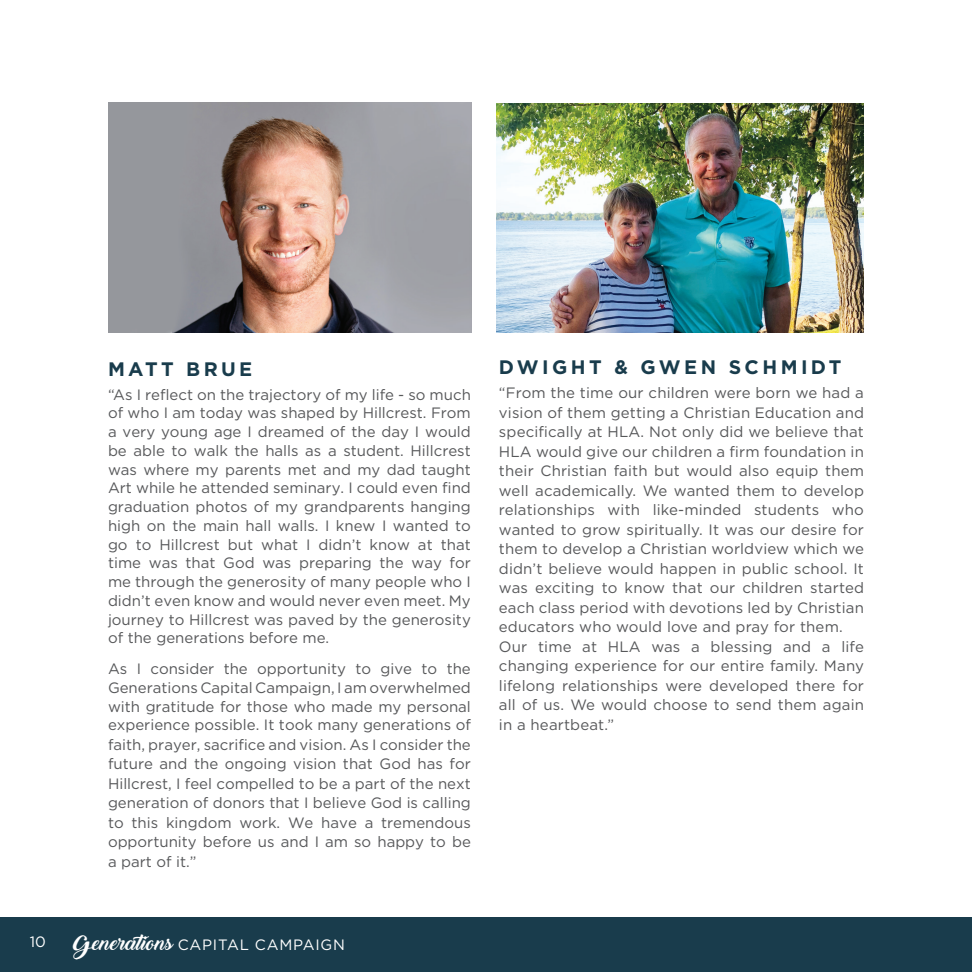
<style>
.page{position:relative;width:972px;height:972px;background:#fff}
.page>*{position:absolute;margin:0;border:0;box-sizing:border-box;transform-origin:0 0}
.t1{font:700 19.5px "Gotham";letter-spacing:.175em;color:#193c4c}
.t2{font:15px/19.5px "Gotham";color:#57585a;text-align:justify}
.t3{font:15px "Gotham";letter-spacing:.05em;color:#fff}
.s1{font-family:"Backto Black Demo";font-size:19.5px}
</style>
<div class="page">
<div style="left:0;top:917px;width:972px;height:55px;background:#193c4c"></div>
<img style="left:108px;top:102px;width:364px;height:230px">
<img style="left:497px;top:103px;width:366px;height:229px">
<p class="t1" style="left:108px;top:356px;width:146px">MATT BRUE</p>
<p class="t2" style="left:108px;top:385px;width:364px;line-height:18.8px">“As I reflect on the trajectory of my life - so much of who I am today was shaped by Hillcrest. From a very young age I dreamed of the day I would be able to walk the halls as a student. Hillcrest was where my parents met and my dad taught Art while he attended seminary. I could even find graduation photos of my grandparents hanging high on the main hall walls. I knew I wanted to go to Hillcrest but what I didn’t know at that time was that God was preparing the way for me through the generosity of many people who I didn’t even know and would never even meet. My journey to Hillcrest was paved by the generosity of the generations before me.</p>
<p class="t2" style="left:108px;top:659px;width:364px">As I consider the opportunity to give to the Generations Capital Campaign, I am overwhelmed with gratitude for those who made my personal experience possible. It took many generations of faith, prayer, sacrifice and vision. As I consider the future and the ongoing vision that God has for Hillcrest, I feel compelled to be a part of the next generation of donors that I believe God is calling to this kingdom work. We have a tremendous opportunity before us and I am so happy to be a part of it.”</p>
<p class="t3" style="left:30px;top:932px;width:18px">10</p>
<p class="t3" style="left:73px;top:935px;width:274px"><span class="s1">Generations</span> CAPITAL CAMPAIGN</p>
<p class="t1" style="left:499px;top:354px;width:344px">DWIGHT &amp; GWEN SCHMIDT</p>
<p class="t2" style="left:499px;top:383px;width:367px">“From the time our children were born we had a vision of them getting a Christian Education and specifically at HLA. Not only did we believe that HLA would give our children a firm foundation in their Christian faith but would also equip them well academically. We wanted them to develop relationships with like-minded students who wanted to grow spiritually. It was our desire for them to develop a Christian worldview which we didn’t believe would happen in public school. It was exciting to know that our children started each class period with devotions led by Christian educators who would love and pray for them.</p>
<p class="t2" style="left:499px;top:636px;width:367px">Our time at HLA was a blessing and a life changing experience for our entire family. Many lifelong relationships were developed there for all of us. We would choose to send them again in a heartbeat.”</p>
</div>
